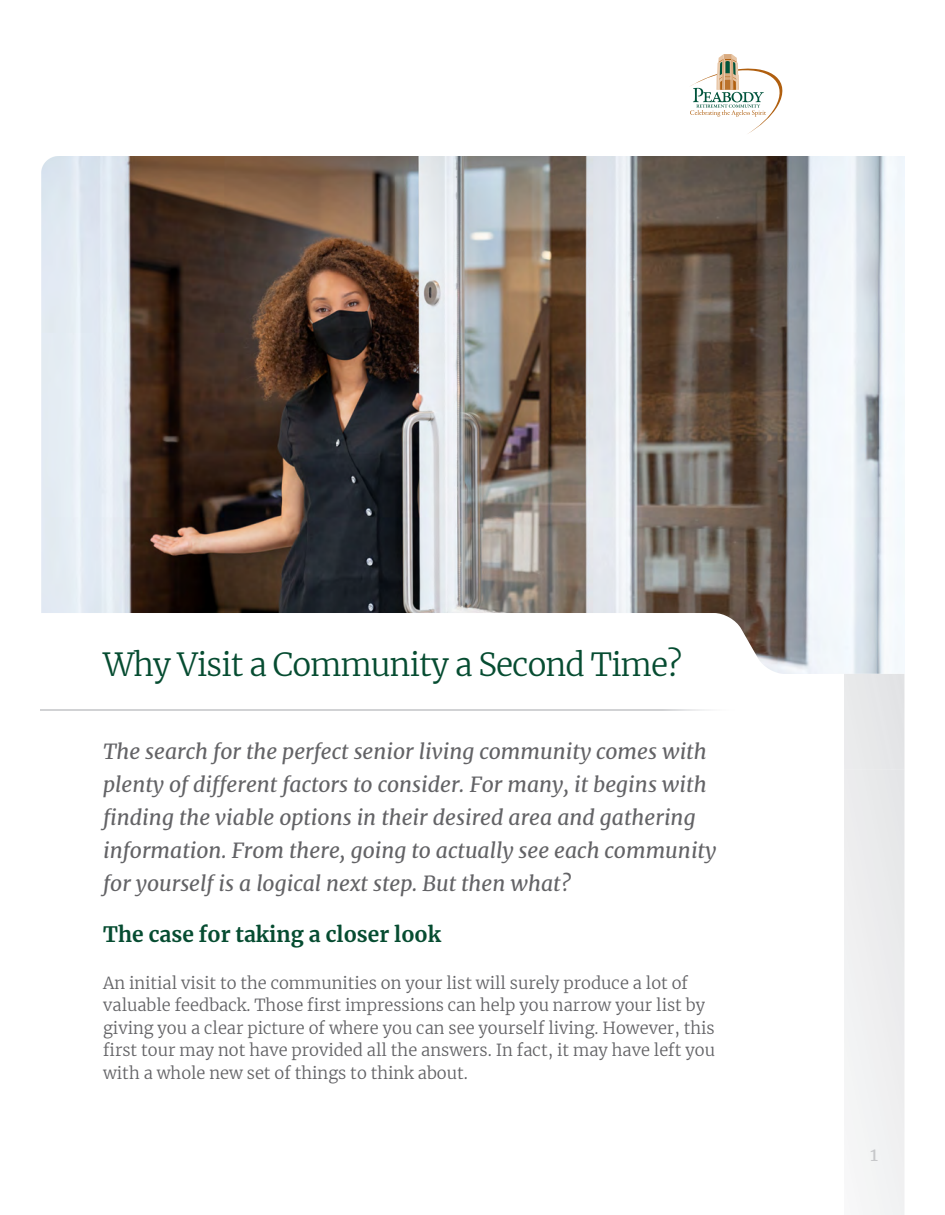
<style>
.page{position:relative;width:945px;height:1215px;background:#fff}
.page>*{position:absolute;margin:0;border:0;box-sizing:border-box;transform-origin:0 0}
.t1{font:300 31.5px "Merriweather";letter-spacing:-.025em;color:#064c31}
.t2{font:italic 21px/33px "Merriweather";color:#636366}
.t3{font:700 21px "Merriweather";color:#064c31}
.t4{font:18px "Merriweather";color:#c7c8ca}
.t5{font:300 16.5px/22.5px "Merriweather";color:#636366}
</style>
<div class="page">
<svg style="left:40px;top:692px;width:865px;height:79px"></svg>
<div style="left:844px;top:770px;width:60px;height:445px;background:#efeff0"></div>
<div style="left:844px;top:674px;width:60px;height:96px;background:#e7e8e9"></div>
<img style="left:40px;top:709px;width:702px;height:1px">
<svg style="left:690px;top:54px;width:92px;height:76px"></svg>
<img style="left:41px;top:130px;width:864px;height:562px">
<h1 class="t1" style="left:103px;top:642px;width:581px">Why Visit a Community a Second Time?</h1>
<p class="t2" style="left:103px;top:734px;width:615px">The search for the perfect senior living community comes with plenty of different factors to consider. For many, it begins with finding the viable options in their desired area and gathering information. From there, going to actually see each community for yourself is a logical next step. But then what?</p>
<p class="t3" style="left:103px;top:920px;width:339px">The case for taking a closer look</p>
<p class="t5" style="left:103px;top:971px;width:613px">An initial visit to the communities on your list will surely produce a lot of valuable feedback. Those first impressions can help you narrow your list by giving you a clear picture of where you can see yourself living. However, this first tour may not have provided all the answers. In fact, it may have left you with a whole new set of things to think about.</p>
<p class="t4" style="left:870px;top:1142px;width:9px">1</p>
</div>
